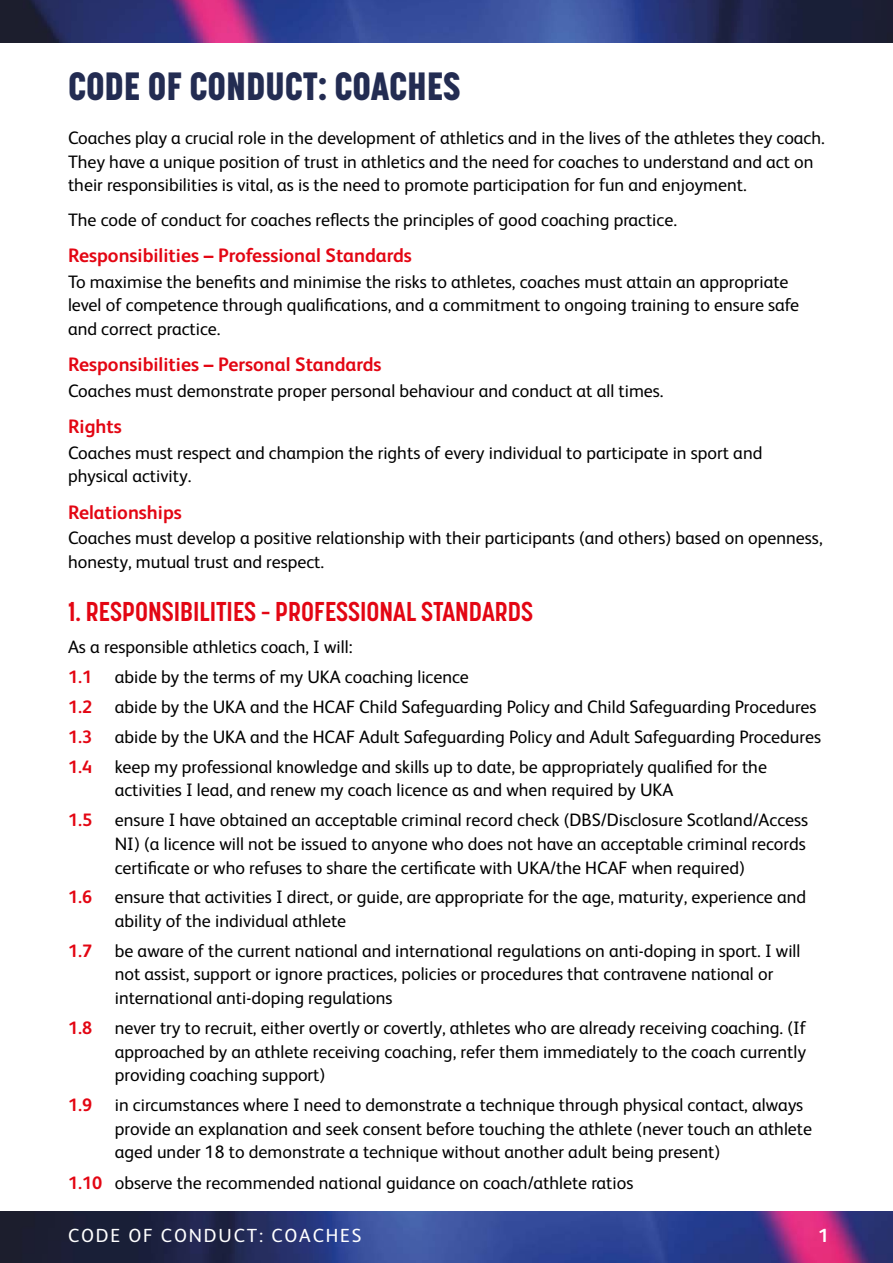
<style>
.page{position:relative;width:893px;height:1263px;background:#fff}
.page>*{position:absolute;margin:0;border:0;box-sizing:border-box;transform-origin:0 0}
.main_section_head{font:800 39px "Korolev Condensed";color:#232c52}
.safe-main{font:800 39px "Korolev Condensed";color:#232c52}
.sub_section_head{font:700 27px "Korolev Condensed";color:#e30613}
.conctact_subhead{font:700 19.5px "FS Albert";color:#e30613}
.t1{font:19.05px "FS Albert";letter-spacing:.1em;color:#fff}
.t2{font:700 19.05px "FS Albert";color:#fff}
.safe-main-2{font:18px/23.5px "FS Albert";color:#000}
.safe-main-3{font:700 18px "FS Albert";color:#e30613}
.s1{font-weight:700;color:#e30613}
</style>
<div class="page">
<img style="left:0;top:1211px;width:893px;height:52px">
<img style="left:0;top:0;width:893px;height:43px">
<p class="main_section_head" style="left:68px;top:62px;width:428px">2. CODE OF CONDUCT: COACHES</p>
<p class="safe-main-2" style="left:68px;top:126px;width:758px">Coaches play a crucial role in the development of athletics and in the lives of the athletes they coach.<br>They have a unique position of trust in athletics and the need for coaches to understand and act on their responsibilities is vital, as is the need to promote participation for fun and enjoyment.</p>
<p class="safe-main-2" style="left:68px;top:208px;width:610px">The code of conduct for coaches reflects the principles of good coaching practice.</p>
<p class="conctact_subhead" style="left:68px;top:244px;width:345px">Responsibilities – Professional Standards</p>
<p class="safe-main-2" style="left:68px;top:270px;width:733px">To maximise the benefits and minimise the risks to athletes, coaches must attain an appropriate level of competence through qualifications, and a commitment to ongoing training to ensure safe and correct practice.</p>
<p class="conctact_subhead" style="left:68px;top:353px;width:315px">Responsibilities – Personal Standards</p>
<p class="safe-main-2" style="left:68px;top:379px;width:597px">Coaches must demonstrate proper personal behaviour and conduct at all times.</p>
<p class="conctact_subhead" style="left:68px;top:415px;width:55px">Rights</p>
<p class="safe-main-2" style="left:68px;top:441px;width:696px">Coaches must respect and champion the rights of every individual to participate in sport and physical activity.</p>
<p class="conctact_subhead" style="left:68px;top:501px;width:115px">Relationships</p>
<p class="safe-main-2" style="left:68px;top:526px;width:756px">Coaches must develop a positive relationship with their participants (and others) based on openness, honesty, mutual trust and respect.</p>
<p class="sub_section_head" style="left:68px;top:596px;width:466px">1. RESPONSIBILITIES – PROFESSIONAL STANDARDS</p>
<p class="safe-main-2" style="left:68px;top:635px;width:286px">As a responsible athletics coach, I will:</p>
<p class="safe-main-3" style="left:68px;top:667px;width:26px">1.1</p>
<p class="safe-main-2" style="left:115px;top:665px;width:356px">abide by the terms of my UKA coaching licence</p>
<p class="safe-main-3" style="left:68px;top:697px;width:26px">1.2</p>
<p class="safe-main-2" style="left:115px;top:695px;width:703px">abide by the UKA and the HCAF Child Safeguarding Policy and Child Safeguarding Procedures</p>
<p class="safe-main-3" style="left:68px;top:727px;width:26px">1.3</p>
<p class="safe-main-2" style="left:115px;top:725px;width:708px">abide by the UKA and the HCAF Adult Safeguarding Policy and Adult Safeguarding Procedures</p>
<p class="safe-main-3" style="left:68px;top:756px;width:26px">1.4</p>
<p class="safe-main-2" style="left:115px;top:755px;width:654px">keep my professional knowledge and skills up to date, be appropriately qualified for the activities I lead, and renew my coach licence as and when required by UKA</p>
<p class="safe-main-3" style="left:68px;top:810px;width:26px">1.5</p>
<p class="safe-main-2" style="left:115px;top:808px;width:695px">ensure I have obtained an acceptable criminal record check (DBS/Disclosure Scotland/Access<br>NI) (a licence will not be issued to anyone who does not have an acceptable criminal records certificate or who refuses to share the certificate with UKA/the HCAF when required)</p>
<p class="safe-main-3" style="left:68px;top:887px;width:26px">1.6</p>
<p class="safe-main-2" style="left:115px;top:885px;width:693px">ensure that activities I direct, or guide, are appropriate for the age, maturity, experience and ability of the individual athlete</p>
<p class="safe-main-3" style="left:68px;top:940px;width:26px">1.7</p>
<p class="safe-main-2" style="left:115px;top:939px;width:687px">be aware of the current national and international regulations on anti-doping in sport. I will not assist, support or ignore practices, policies or procedures that contravene national or international anti-doping regulations</p>
<p class="safe-main-3" style="left:68px;top:1018px;width:26px">1.8</p>
<p class="safe-main-2" style="left:115px;top:1016px;width:693px;text-align:justify">never try to recruit, either overtly or covertly, athletes who are already receiving coaching. (If approached by an athlete receiving coaching, refer them immediately to the coach currently providing coaching support)</p>
<p class="safe-main-3" style="left:68px;top:1095px;width:26px">1.9</p>
<p class="safe-main-2" style="left:115px;top:1093px;width:699px">in circumstances where I need to demonstrate a technique through physical contact, always provide an explanation and seek consent before touching the athlete (never touch an athlete aged under 18 to demonstrate a technique without another adult being present)</p>
<p class="safe-main-2" style="left:68px;top:1171px;width:567px"><span class="s1">1.10</span> observe the recommended national guidance on coach/athlete ratios</p>
<p class="t1" style="left:68px;top:1224px;width:295px">CODE OF CONDUCT: COACHES</p>
<p class="t2" style="left:818px;top:1224px;width:12px">1</p>
<p class="safe-main" style="left:68px;top:62px;width:394px">CODE OF CONDUCT: COACHES</p>
</div>
